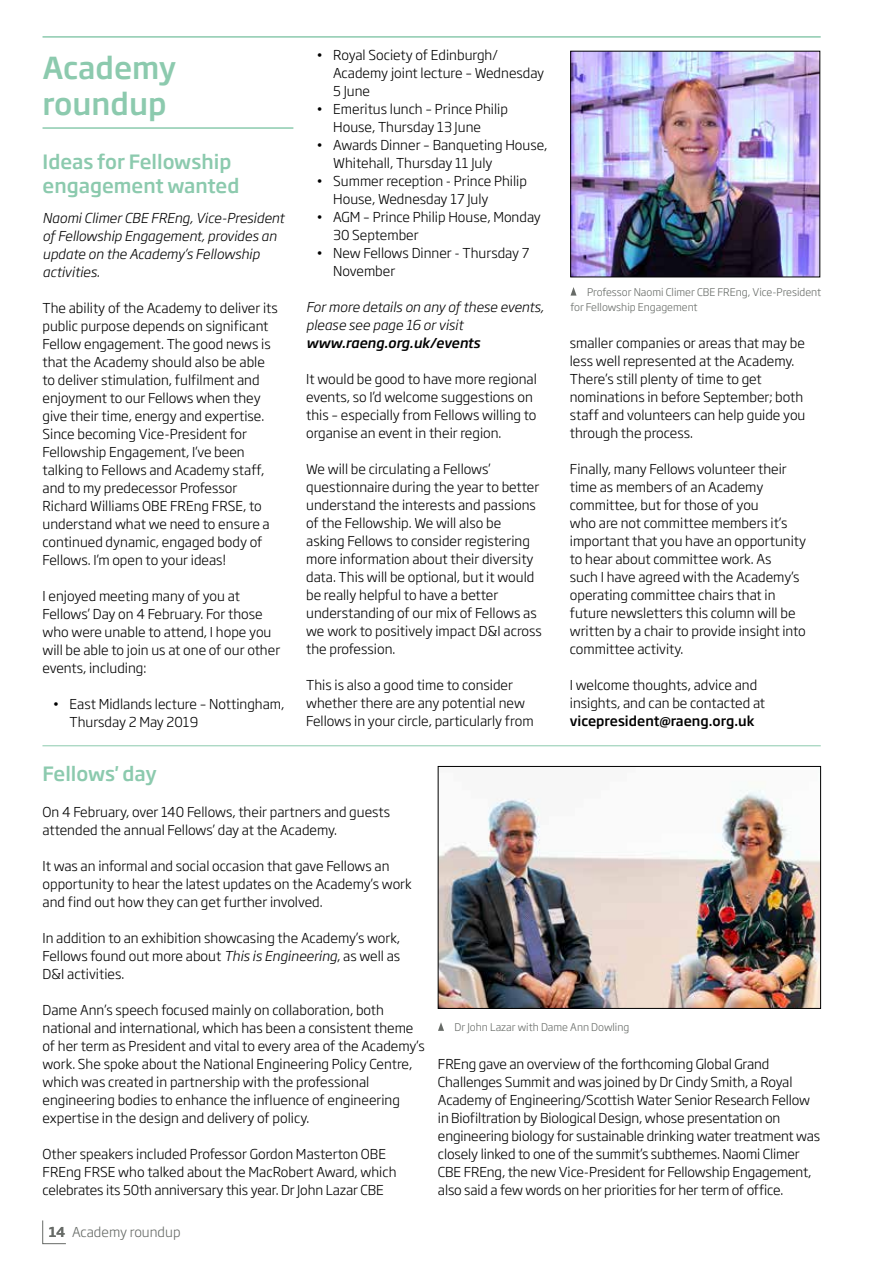
<style>
.page{position:relative;width:893px;height:1263px;background:#fff}
.page>*{position:absolute;margin:0;border:0;box-sizing:border-box;transform-origin:0 0}
.t1{font:500 30px/36px "Soho Gothic Pro";color:#8ccaae}
.t2{font:500 19.5px/24px "Soho Gothic Pro";color:#8ccaae}
.t3{font:300 13.5px/18px "Soho Gothic Pro";color:#000}
.t4{font:italic 300 13.5px/18px "Soho Gothic Pro";color:#000}
.t5{font:500 13.5px "Soho Gothic Pro";color:#000}
.t6{font:italic 500 13.5px "Soho Gothic Pro";color:#000}
.t7{font:300 13.5px "Soho Gothic Pro";color:#676b67}
.t8{font:300 10.5px/15px "Soho Gothic Pro";color:#676b67}
.s1{font-style:italic}
.s2{font-weight:500}
</style>
<div class="page">
<svg style="left:42px;top:1220px;width:24px;height:24px"></svg>
<hr style="left:43px;top:36px;width:778px;height:2px;background:#8ccaae">
<svg style="left:570px;top:287px;width:7px;height:9px"></svg>
<hr style="left:43px;top:127px;width:250px;height:2px;background:#8ccaae">
<img style="left:572px;top:53px;width:246px;height:222px">
<div style="left:570px;top:51px;width:250px;height:226px;border:1px solid #000"></div>
<hr style="left:42px;top:745px;width:779px;height:1px;background:#8ccaae">
<img style="left:440px;top:790px;width:379px;height:216px">
<div style="left:438px;top:766px;width:383px;height:242px;border:1px solid #000"></div>
<svg style="left:438px;top:1022px;width:6px;height:9px"></svg>
<h1 class="t1" style="left:43px;top:48px;width:135px">Academy roundup</h1>
<h2 class="t2" style="left:43px;top:148px;width:198px">Ideas for Fellowship engagement wanted</h2>
<p class="t4" style="left:43px;top:208px;width:243px">Naomi Climer CBE FREng, Vice-President of Fellowship Engagement, provides an update on the Academy’s Fellowship activities.</p>
<p class="t3" style="left:43px;top:298px;width:237px">The ability of the Academy to deliver its public purpose depends on significant Fellow engagement. The good news is that the Academy should also be able to deliver stimulation, fulfilment and enjoyment to our Fellows when they give their time, energy and expertise.<br>Since becoming Vice-President for Fellowship Engagement, I’ve been talking to Fellows and Academy staff, and to my predecessor Professor Richard Williams OBE FREng FRSE, to understand what we need to ensure a continued dynamic, engaged body of Fellows. I’m open to your ideas!</p>
<p class="t3" style="left:43px;top:586px;width:239px">I enjoyed meeting many of you at<br>Fellows’ Day on 4 February. For those who were unable to attend, I hope you will be able to join us at one of our other events, including:</p>
<p class="t3" style="left:70px;top:694px;width:216px;text-indent:-17px">• East Midlands lecture – Nottingham,<br>Thursday 2 May 2019</p>
<p class="t3" style="left:333px;top:46px;width:213px;text-indent:-17px">• Royal Society of Edinburgh/<br>Academy joint lecture – Wednesday<br>5 June</p>
<p class="t3" style="left:333px;top:100px;width:176px;text-indent:-17px">• Emeritus lunch – Prince Philip<br>House, Thursday 13 June</p>
<p class="t3" style="left:333px;top:136px;width:216px;text-indent:-17px">• Awards Dinner – Banqueting House,<br>Whitehall, Thursday 11 July</p>
<p class="t3" style="left:333px;top:172px;width:195px;text-indent:-17px">• Summer reception - Prince Philip<br>House, Wednesday 17 July</p>
<p class="t3" style="left:333px;top:208px;width:209px;text-indent:-17px">• AGM – Prince Philip House, Monday<br>30 September</p>
<p class="t3" style="left:333px;top:244px;width:198px;text-indent:-17px">• New Fellows Dinner - Thursday 7<br>November</p>
<p class="t4" style="left:306px;top:298px;width:239px">For more details on any of these events, please see page 16 or visit</p>
<p class="t6" style="left:306px;top:333px;width:176px">www.raeng.org.uk/events</p>
<p class="t3" style="left:306px;top:370px;width:232px">It would be good to have more regional events, so I’d welcome suggestions on this – especially from Fellows willing to organise an event in their region.</p>
<p class="t3" style="left:306px;top:460px;width:237px">We will be circulating a Fellows’ questionnaire during the year to better understand the interests and passions of the Fellowship. We will also be asking Fellows to consider registering more information about their diversity data. This will be optional, but it would be really helpful to have a better understanding of our mix of Fellows as we work to positively impact D&amp;I across the profession.</p>
<p class="t3" style="left:306px;top:676px;width:229px">This is also a good time to consider whether there are any potential new<br>Fellows in your circle, particularly from</p>
<p class="t8" style="left:570px;top:284px;width:252px;text-indent:17px">Professor Naomi Climer CBE FREng, Vice-President for Fellowship Engagement</p>
<p class="t3" style="left:570px;top:334px;width:237px">smaller companies or areas that may be less well represented at the Academy.<br>There’s still plenty of time to get nominations in before September; both staff and volunteers can help guide you through the process.</p>
<p class="t3" style="left:570px;top:460px;width:238px">Finally, many Fellows volunteer their time as members of an Academy committee, but for those of you<br>who are not committee members it’s important that you have an opportunity to hear about committee work. As<br>such I have agreed with the Academy’s operating committee chairs that in future newsletters this column will be written by a chair to provide insight into committee activity.</p>
<p class="t3" style="left:570px;top:675px;width:197px">I welcome thoughts, advice and insights, and can be contacted at</p>
<p class="t5" style="left:570px;top:711px;width:186px">vicepresident@raeng.org.uk</p>
<h2 class="t2" style="left:43px;top:760px;width:116px">Fellows' day</h2>
<p class="t3" style="left:43px;top:802px;width:349px">On 4 February, over 140 Fellows, their partners and guests attended the annual Fellows’ day at the Academy.</p>
<p class="t3" style="left:43px;top:856px;width:371px">It was an informal and social occasion that gave Fellows an opportunity to hear the latest updates on the Academy’s work and find out how they can get further involved.</p>
<p class="t3" style="left:43px;top:928px;width:359px;text-align:justify">In addition to an exhibition showcasing the Academy’s work, Fellows found out more about <span class="s1">This is Engineering</span>, as well as D&amp;I activities.</p>
<p class="t3" style="left:43px;top:1000px;width:384px">Dame Ann’s speech focused mainly on collaboration, both national and international, which has been a consistent theme of her term as President and vital to every area of the Academy’s work. She spoke about the National Engineering Policy Centre, which was created in partnership with the professional engineering bodies to enhance the influence of engineering expertise in the design and delivery of policy.</p>
<p class="t3" style="left:43px;top:1144px;width:356px">Other speakers included Professor Gordon Masterton OBE<br>FREng FRSE who talked about the MacRobert Award, which celebrates its 50th anniversary this year. Dr John Lazar CBE</p>
<p class="t7" style="left:49px;top:1222px;width:133px"><span class="s2">14</span> Academy roundup</p>
<p class="t8" style="left:454px;top:1019px;width:176px">Dr John Lazar with Dame Ann Dowling</p>
<p class="t3" style="left:438px;top:1054px;width:384px">FREng gave an overview of the forthcoming Global Grand Challenges Summit and was joined by Dr Cindy Smith, a Royal Academy of Engineering/Scottish Water Senior Research Fellow in Biofiltration by Biological Design, whose presentation on engineering biology for sustainable drinking water treatment was closely linked to one of the summit’s subthemes. Naomi Climer CBE FREng, the new Vice-President for Fellowship Engagement, also said a few words on her priorities for her term of office.</p>
</div>
